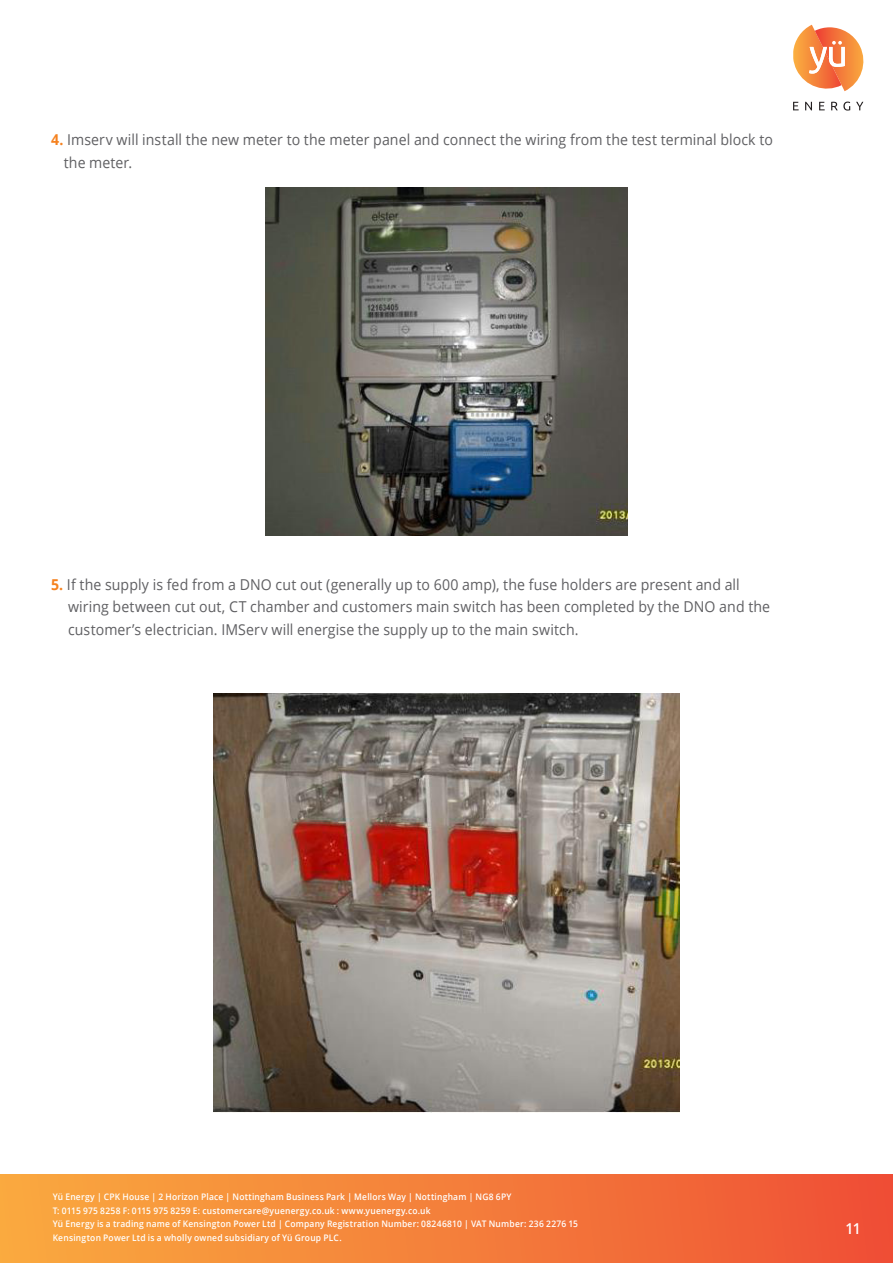
<style>
.page{position:relative;width:893px;height:1263px;background:#fff}
.page>*{position:absolute;margin:0;border:0;box-sizing:border-box;transform-origin:0 0}
.t1{font:15px/22.5px "Open Sans";letter-spacing:.005em;color:#5f5f62;scale:.94 1}
.Paragraph_Style_1{font:600 15px "Open Sans";color:#fff;scale:.94 1}
.t2{font:600 9px "Open Sans";letter-spacing:.025em;color:#fff;scale:.94 1}
.s1{font-weight:700;color:#f58220}
</style>
<div class="page">
<div style="left:0;top:1174px;width:893px;height:89px;background:linear-gradient(to right,#faab3f,#ef5036)"></div>
<svg style="left:793px;top:25px;width:71px;height:67px"></svg>
<svg style="left:793px;top:102px;width:6px;height:8px"></svg>
<svg style="left:805px;top:102px;width:7px;height:8px"></svg>
<svg style="left:819px;top:102px;width:6px;height:8px"></svg>
<svg style="left:831px;top:102px;width:19px;height:9px"></svg>
<svg style="left:856px;top:102px;width:7px;height:8px"></svg>
<img style="left:265px;top:187px;width:363px;height:349px">
<img style="left:214px;top:694px;width:465px;height:418px">
<p class="t1" style="left:64px;top:128px;width:756px;text-indent:-13px"><span class="s1">4.</span> Imserv will install the new meter to the meter panel and connect the wiring from the test terminal block to the meter.</p>
<p class="t1" style="left:68px;top:573px;width:748px;text-indent:-17px"><span class="s1">5.</span> If the supply is fed from a DNO cut out (generally up to 600 amp), the fuse holders are present and all wiring between cut out, CT chamber and customers main switch has been completed by the DNO and the customer’s electrician. IMServ will energise the supply up to the main switch.</p>
<p class="t2" style="left:53px;top:1191px;width:489px">Yü Energy | CPK House | 2 Horizon Place | Nottingham Business Park | Mellors Way | Nottingham | NG8 6PY</p>
<p class="t2" style="left:53px;top:1204px;width:404px">T: 0115 975 8258 F: 0115 975 8259 E: customercare@yuenergy.co.uk : www.yuenergy.co.uk</p>
<p class="t2" style="left:53px;top:1218px;width:560px">Yü Energy is a trading name of Kensington Power Ltd | Company Registration Number: 08246810 | VAT Number: 236 2276 15</p>
<p class="t2" style="left:53px;top:1231px;width:309px">Kensington Power Ltd is a wholly owned subsidiary of Yü Group PLC.</p>
<p class="Paragraph_Style_1" style="left:845px;top:1218px;width:18px">11</p>
</div>
